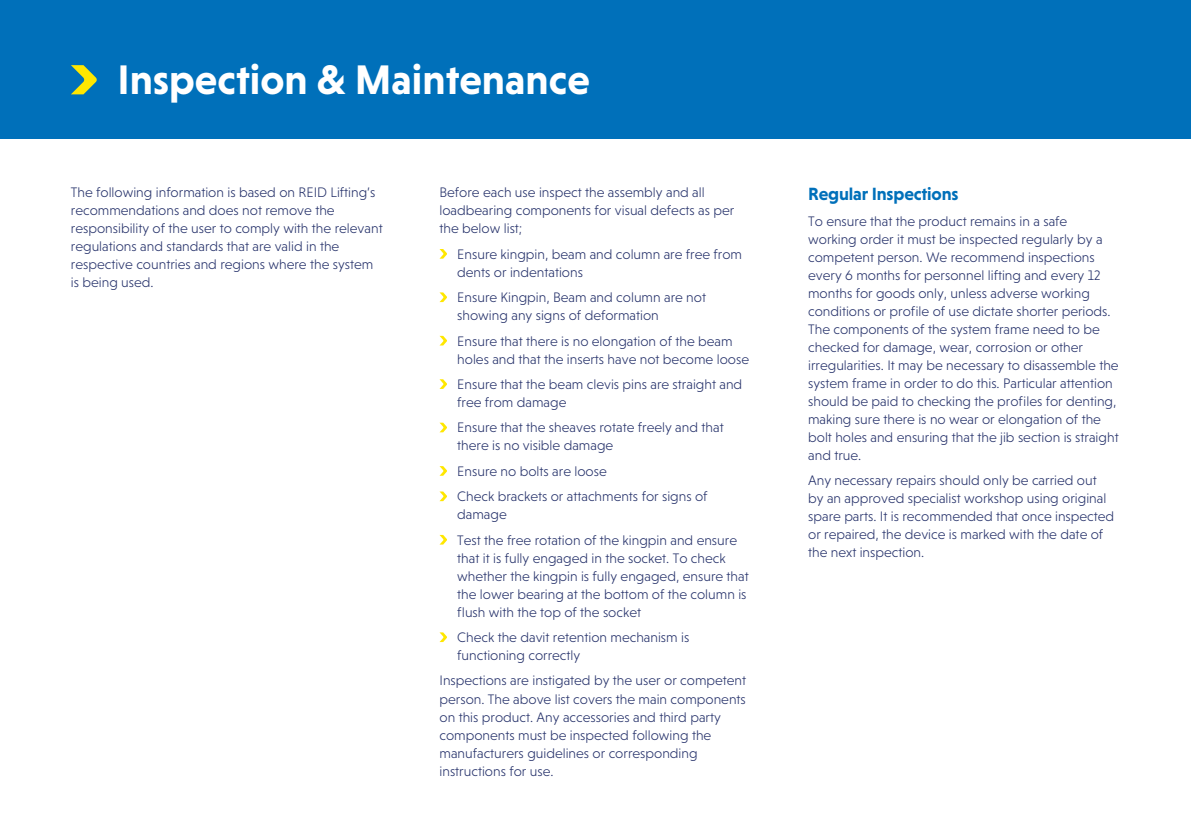
<style>
.page{position:relative;width:1191px;height:840px;background:#fff}
.page>*{position:absolute;margin:0;border:0;box-sizing:border-box;transform-origin:0 0}
.t1{font:700 42px "Niveau Grotesk";color:#fff}
.t2{font:700 18px "Niveau Grotesk";letter-spacing:-.01em;color:#0070ba}
.t3{font:300 14px/18px "Niveau Grotesk";color:#25316a}
</style>
<div class="page">
<div style="left:0;top:0;width:1191px;height:138px;background:#0070ba"></div>
<svg style="left:439px;top:249px;width:8px;height:9px"></svg>
<svg style="left:439px;top:292px;width:8px;height:10px"></svg>
<svg style="left:439px;top:335px;width:8px;height:10px"></svg>
<svg style="left:439px;top:379px;width:8px;height:10px"></svg>
<svg style="left:439px;top:422px;width:8px;height:10px"></svg>
<svg style="left:439px;top:466px;width:8px;height:9px"></svg>
<svg style="left:439px;top:491px;width:8px;height:10px"></svg>
<svg style="left:439px;top:534px;width:8px;height:10px"></svg>
<svg style="left:439px;top:632px;width:8px;height:9px"></svg>
<svg style="left:71px;top:65px;width:26px;height:29px"></svg>
<h1 class="t1" style="left:117px;top:55px;width:474px">Inspection &amp; Maintenance</h1>
<p class="t3" style="left:71px;top:183px;width:313px">The following information is based on REID Lifting’s recommendations and does not remove the responsibility of the user to comply with the relevant regulations and standards that are valid in the respective countries and regions where the system is being used.</p>
<p class="t3" style="left:439px;top:183px;width:296px">Before each use inspect the assembly and all loadbearing components for visual defects as per the below list;</p>
<p class="t3" style="left:457px;top:245px;width:286px">Ensure kingpin, beam and column are free from dents or indentations</p>
<p class="t3" style="left:457px;top:288px;width:250px">Ensure Kingpin, Beam and column are not showing any signs of deformation</p>
<p class="t3" style="left:457px;top:331px;width:293px">Ensure that there is no elongation of the beam holes and that the inserts have not become loose</p>
<p class="t3" style="left:457px;top:375px;width:286px">Ensure that the beam clevis pins are straight and free from damage</p>
<p class="t3" style="left:457px;top:418px;width:268px">Ensure that the sheaves rotate freely and that there is no visible damage</p>
<p class="t3" style="left:457px;top:458px;width:252px;line-height:25.4px">Ensure no bolts are loose<br>Check brackets or attachments for signs of</p>
<p class="t3" style="left:457px;top:501px;width:281px;line-height:25.4px">damage<br>Test the free rotation of the kingpin and ensure</p>
<p class="t3" style="left:457px;top:548px;width:293px">that it is fully engaged in the socket. To check whether the kingpin is fully engaged, ensure that the lower bearing at the bottom of the column is flush with the top of the socket</p>
<p class="t3" style="left:457px;top:628px;width:234px">Check the davit retention mechanism is functioning correctly</p>
<p class="t3" style="left:439px;top:671px;width:308px">Inspections are instigated by the user or competent person. The above list covers the main components on this product. Any accessories and third party components must be inspected following the manufacturers guidelines or corresponding instructions for use.</p>
<p class="t2" style="left:808px;top:184px;width:152px">Regular Inspections</p>
<p class="t3" style="left:808px;top:212px;width:312px">To ensure that the product remains in a safe working order it must be inspected regularly by a competent person. We recommend inspections every 6 months for personnel lifting and every 12 months for goods only, unless adverse working conditions or profile of use dictate shorter periods.<br>The components of the system frame need to be checked for damage, wear, corrosion or other irregularities. It may be necessary to disassemble the system frame in order to do this. Particular attention should be paid to checking the profiles for denting, making sure there is no wear or elongation of the bolt holes and ensuring that the jib section is straight and true.</p>
<p class="t3" style="left:808px;top:471px;width:308px">Any necessary repairs should only be carried out by an approved specialist workshop using original spare parts. It is recommended that once inspected or repaired, the device is marked with the date of the next inspection.</p>
</div>
